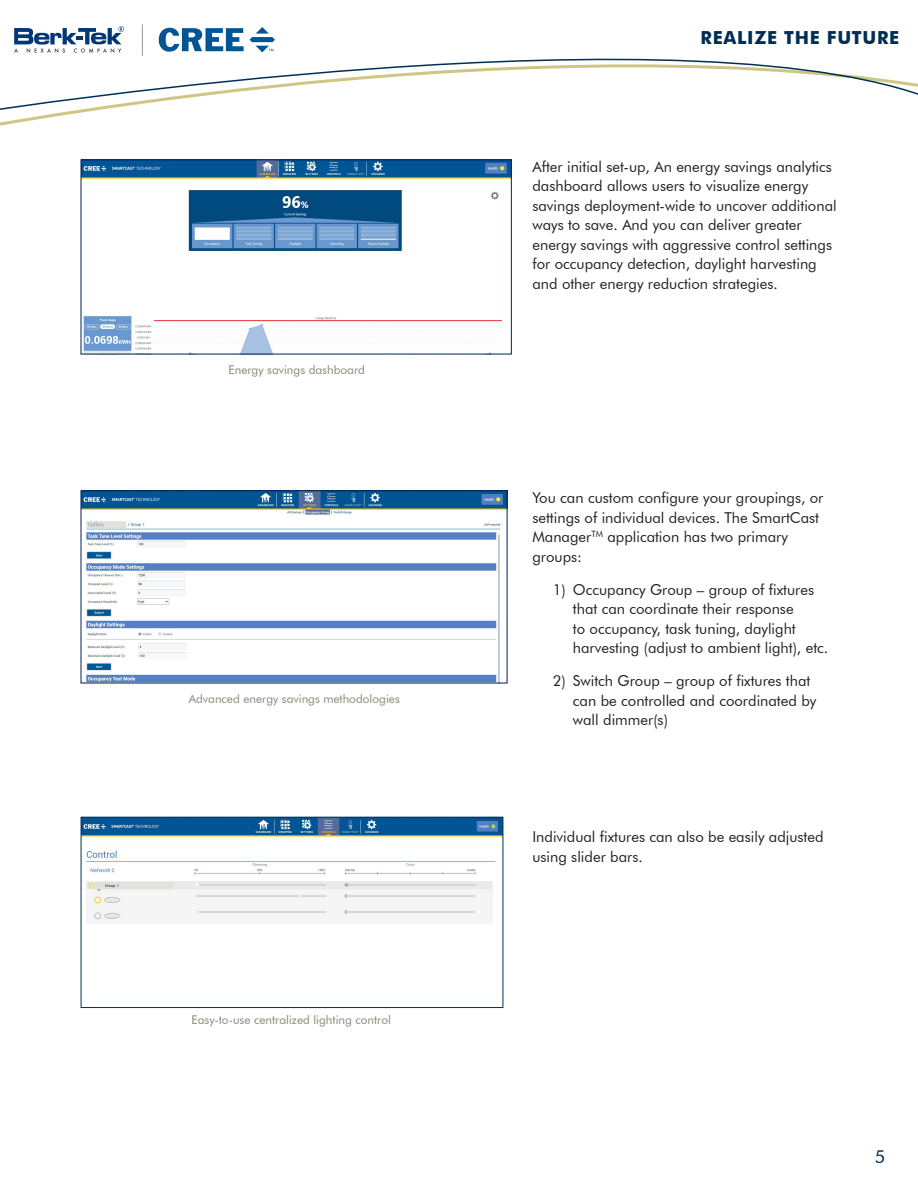
<style>
.page{position:relative;width:918px;height:1188px;background:#fff}
.page>*{position:absolute;margin:0;border:0;box-sizing:border-box;transform-origin:0 0}
.t1{font:700 18px "Futura BT";letter-spacing:.04em;color:#002e54}
.t2{font:18px "Futura BT";color:#002e54}
.Body_Text{font:15px/19.5px "Futura BT";color:#231f20}
.Body_Text-2{font:12px "Futura BT";color:#8d8678}
</style>
<div class="page">
<svg style="left:0;top:25px;width:918px;height:88px"></svg>
<hr style="left:142px;top:24px;width:1px;height:32px;background:#939598">
<img style="left:83px;top:819px;width:418px;height:105px">
<div style="left:81px;top:817px;width:422px;height:191px;border:1px solid #002e54"></div>
<img style="left:83px;top:161px;width:427px;height:191px">
<div style="left:81px;top:159px;width:431px;height:195px;border:1px solid #00205b"></div>
<img style="left:83px;top:492px;width:422px;height:189px">
<div style="left:81px;top:490px;width:426px;height:193px;border:1px solid #00205b"></div>
<p class="Body_Text-2" style="left:229px;top:362px;width:138px">Energy savings dashboard</p>
<p class="Body_Text-2" style="left:189px;top:692px;width:213px">Advanced energy savings methodologies</p>
<p class="Body_Text-2" style="left:192px;top:1012px;width:201px">Easy-to-use centralized lighting control</p>
<p class="t1" style="left:701px;top:26px;width:200px">REALIZE THE FUTURE</p>
<p class="Body_Text" style="left:532px;top:157px;width:306px">After initial set-up, An energy savings analytics dashboard allows users to visualize energy savings deployment-wide to uncover additional ways to save. And you can deliver greater energy savings with aggressive control settings for occupancy detection, daylight harvesting and other energy reduction strategies.</p>
<p class="Body_Text" style="left:532px;top:488px;width:293px">You can custom configure your groupings, or settings of individual devices. The SmartCast Manager<sup>TM</sup> application has two primary groups:</p>
<p class="Body_Text" style="left:573px;top:580px;width:257px;text-indent:-20px">1) Occupancy Group – group of fixtures that can coordinate their response<br>to occupancy, task tuning, daylight harvesting (adjust to ambient light), etc.</p>
<p class="Body_Text" style="left:573px;top:671px;width:245px;text-indent:-20px">2) Switch Group – group of fixtures that can be controlled and coordinated by wall dimmer(s)</p>
<p class="Body_Text" style="left:532px;top:827px;width:293px">Individual fixtures can also be easily adjusted using slider bars.</p>
<p class="t2" style="left:875px;top:1145px;width:12px">5</p>
</div>
